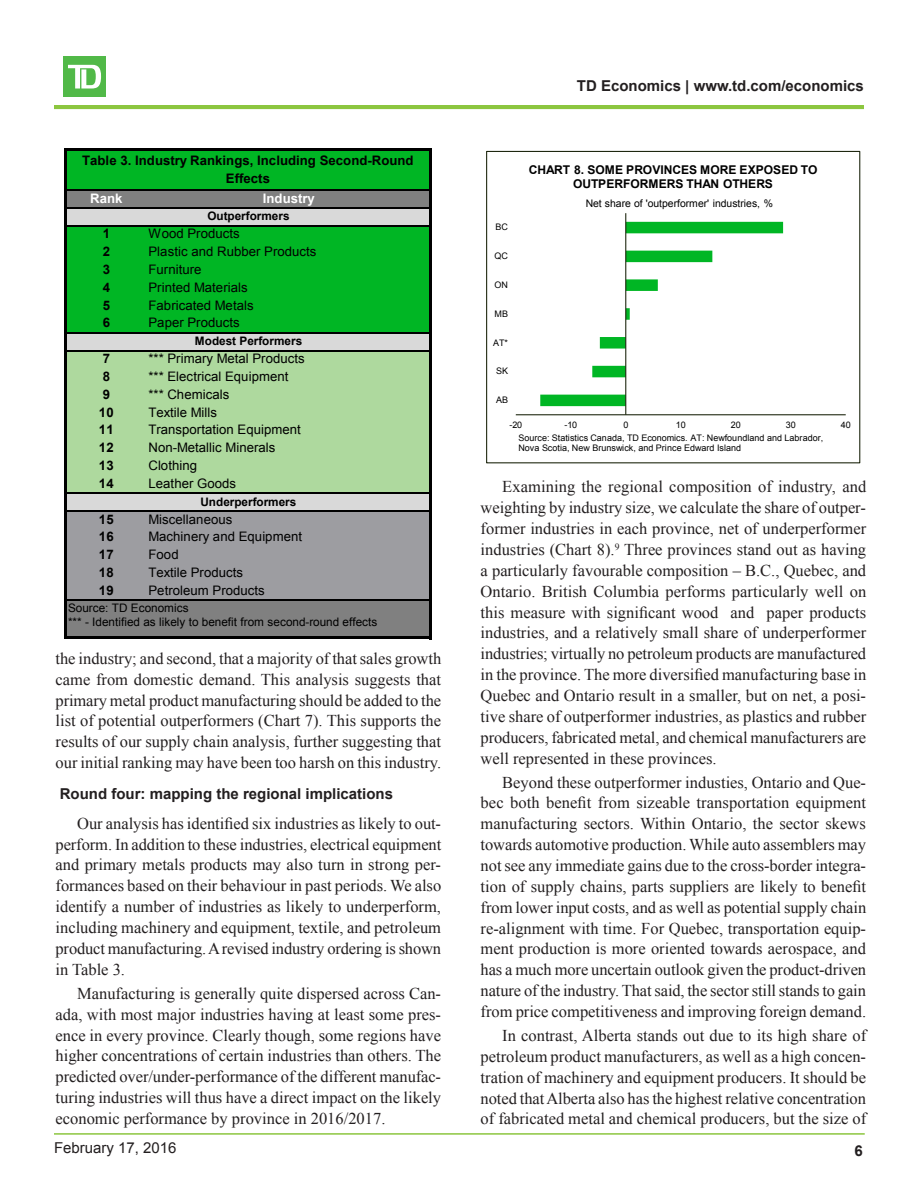
<style>
.page{position:relative;width:918px;height:1188px;background:#fff}
.page>*{position:absolute;margin:0;border:0;box-sizing:border-box;transform-origin:0 0}
.lead_-_para{font:16.5px/20.9px "Times New Roman";color:#231f20;text-align:justify}
.lead_-_subhead{font:700 15px "Arial";color:#231f20}
.t1{font:15px "Arial";color:#231f20}
.t2{font:13.05px "Arial";letter-spacing:.005em;color:#000}
.t3{font:700 13.05px/17.1px "Arial";color:#000;text-align:center}
.t4{font:700 13.05px "Arial";color:#fff}
.t5{font:700 12px/13.6px "Arial";color:#000;text-align:center}
.t6{font:11.7px/14.9px "Arial";color:#000}
.t7{font:700 11.7px "Arial";color:#000}
.t8{font:10.5px "Arial";letter-spacing:-.005em;color:#000}
.t9{font:9px/10.2px "Arial";letter-spacing:.005em;color:#000}
</style>
<div class="page">
<div style="left:64px;top:57px;width:42px;height:40px;background:#51b948"></div>
<svg style="left:68px;top:65px;width:33px;height:24px"></svg>
<hr style="left:54px;top:1133px;width:811px;height:2px;background:#8cc63f">
<hr style="left:54px;top:108px;width:810px;height:1px;background:#8cc63f">
<hr style="left:54px;top:105px;width:810px;height:3px;background:#8cc63f">
<div style="left:66px;top:151px;width:364px;height:39px;background:#00b624"></div>
<div style="left:66px;top:190px;width:364px;height:18px;background:#808080"></div>
<div style="left:66px;top:208px;width:364px;height:18px;background:#d9d9d9"></div>
<div style="left:66px;top:226px;width:364px;height:107px;background:#00b624"></div>
<div style="left:66px;top:333px;width:364px;height:18px;background:#d9d9d9"></div>
<div style="left:66px;top:351px;width:364px;height:142px;background:#aed99e"></div>
<div style="left:66px;top:493px;width:364px;height:18px;background:#d9d9d9"></div>
<div style="left:66px;top:511px;width:364px;height:89px;background:#9d9da1"></div>
<div style="left:66px;top:600px;width:364px;height:38px;background:#808080"></div>
<hr style="left:64px;top:149px;width:3px;height:490px;background:#000">
<hr style="left:429px;top:151px;width:2px;height:488px;background:#000">
<hr style="left:67px;top:149px;width:364px;height:2px;background:#000">
<hr style="left:67px;top:189px;width:362px;height:2px;background:#000">
<hr style="left:67px;top:207px;width:362px;height:2px;background:#000">
<hr style="left:67px;top:225px;width:362px;height:1px;background:#000">
<hr style="left:67px;top:332px;width:362px;height:1px;background:#000">
<hr style="left:67px;top:350px;width:362px;height:1px;background:#000">
<hr style="left:67px;top:492px;width:362px;height:2px;background:#000">
<hr style="left:67px;top:510px;width:362px;height:2px;background:#000">
<hr style="left:67px;top:599px;width:362px;height:2px;background:#000">
<hr style="left:67px;top:637px;width:364px;height:2px;background:#000">
<svg style="left:540px;top:222px;width:243px;height:184px"></svg>
<hr style="left:516px;top:414px;width:330px;height:1px;background:#1a230b">
<hr style="left:625px;top:213px;width:1px;height:202px;background:#1a230b">
<div style="left:486px;top:151px;width:374px;height:312px;border:1px solid #1a230b"></div>
<p class="t3" style="left:82px;top:153px;width:333px">Table 3. Industry Rankings, Including Second-Round<br>Effects</p>
<p class="t7" style="left:207px;top:209px;width:84px">Outperformers</p>
<p class="t4" style="left:90px;top:189px;width:34px">Rank</p>
<p class="t4" style="left:263px;top:189px;width:54px">Industry</p>
<p class="t3" style="left:103px;top:226px;width:9px">1</p>
<p class="t2" style="left:149px;top:225px;width:93px">Wood Products</p>
<p class="t3" style="left:103px;top:243px;width:9px">2</p>
<p class="t2" style="left:149px;top:243px;width:170px">Plastic and Rubber Products</p>
<p class="t3" style="left:103px;top:261px;width:9px">3</p>
<p class="t2" style="left:149px;top:261px;width:54px">Furniture</p>
<p class="t3" style="left:103px;top:279px;width:9px">4</p>
<p class="t2" style="left:149px;top:279px;width:101px">Printed Materials</p>
<p class="t3" style="left:103px;top:297px;width:9px">5</p>
<p class="t2" style="left:149px;top:296px;width:107px">Fabricated Metals</p>
<p class="t3" style="left:103px;top:315px;width:9px">6</p>
<p class="t2" style="left:149px;top:314px;width:93px">Paper Products</p>
<p class="t3" style="left:103px;top:350px;width:9px">7</p>
<p class="t2" style="left:149px;top:350px;width:158px">*** Primary Metal Products</p>
<p class="t3" style="left:103px;top:368px;width:9px">8</p>
<p class="t2" style="left:149px;top:368px;width:142px">*** Electrical Equipment</p>
<p class="t3" style="left:103px;top:386px;width:9px">9</p>
<p class="t2" style="left:149px;top:386px;width:82px">*** Chemicals</p>
<p class="t3" style="left:99px;top:404px;width:16px">10</p>
<p class="t2" style="left:149px;top:403px;width:70px">Textile Mills</p>
<p class="t3" style="left:99px;top:422px;width:16px">11</p>
<p class="t2" style="left:149px;top:421px;width:154px">Transportation Equipment</p>
<p class="t3" style="left:99px;top:439px;width:16px">12</p>
<p class="t2" style="left:149px;top:439px;width:128px">Non-Metallic Minerals</p>
<p class="t3" style="left:99px;top:457px;width:16px">13</p>
<p class="t2" style="left:149px;top:457px;width:50px">Clothing</p>
<p class="t3" style="left:99px;top:475px;width:16px">14</p>
<p class="t2" style="left:149px;top:475px;width:89px">Leather Goods</p>
<p class="t3" style="left:99px;top:511px;width:16px">15</p>
<p class="t2" style="left:149px;top:510px;width:85px">Miscellaneous</p>
<p class="t3" style="left:99px;top:529px;width:16px">16</p>
<p class="t2" style="left:149px;top:528px;width:155px">Machinery and Equipment</p>
<p class="t3" style="left:99px;top:546px;width:16px">17</p>
<p class="t2" style="left:149px;top:546px;width:32px">Food</p>
<p class="t3" style="left:99px;top:564px;width:16px">18</p>
<p class="t2" style="left:149px;top:564px;width:96px">Textile Products</p>
<p class="t3" style="left:99px;top:582px;width:16px">19</p>
<p class="t2" style="left:149px;top:582px;width:118px">Petroleum Products</p>
<p class="t7" style="left:195px;top:333px;width:109px">Modest Performers</p>
<p class="t7" style="left:201px;top:494px;width:97px">Underperformers</p>
<p class="t6" style="left:68px;top:600px;width:311px">Source: TD Economics<br>*** - Identified as likely to benefit from second-round effects</p>
<p class="lead_-_para" style="left:56px;top:648px;width:387px">the industry; and second, that a majority of that sales growth came from domestic demand. This analysis suggests that primary metal product manufacturing should be added to the list of potential outperformers (Chart 7). This supports the results of our supply chain analysis, further suggesting that our initial ranking may have been too harsh on this industry.</p>
<p class="lead_-_subhead" style="left:60px;top:784px;width:335px">Round four: mapping the regional implications</p>
<p class="lead_-_para" style="left:56px;top:813px;width:387px;text-indent:22px">Our analysis has identified six industries as likely to out&shy;perform. In addition to these industries, electrical equipment and primary metals products may also turn in strong per&shy;formances based on their behaviour in past periods. We also identify a number of industries as likely to underperform, including machinery and equipment, textile, and petroleum product manufacturing. A revised industry ordering is shown in Table 3.</p>
<p class="lead_-_para" style="left:56px;top:983px;width:387px;text-indent:22px">Manufacturing is generally quite dispersed across Can&shy;ada, with most major industries having at least some pres&shy;ence in every province. Clearly though, some regions have higher concentrations of certain industries than others. The predicted over/under-performance of the different manufac&shy;turing industries will thus have a direct impact on the likely economic performance by province in 2016/2017.</p>
<p class="lead_-_subhead" style="left:577px;top:76px;width:289px">TD Economics | www.td.com/economics</p>
<p class="t5" style="left:529px;top:163px;width:290px">CHART 8. SOME PROVINCES MORE EXPOSED TO<br>OUTPERFORMERS THAN OTHERS</p>
<p class="t9" style="left:496px;top:222px;width:14px">BC</p>
<p class="t9" style="left:495px;top:251px;width:15px">QC</p>
<p class="t9" style="left:495px;top:280px;width:15px">ON</p>
<p class="t9" style="left:495px;top:309px;width:15px">MB</p>
<p class="t9" style="left:493px;top:337px;width:17px">AT*</p>
<p class="t9" style="left:496px;top:366px;width:13px">SK</p>
<p class="t9" style="left:496px;top:395px;width:13px">AB</p>
<p class="t8" style="left:586px;top:196px;width:189px">Net share of 'outperformer' industries, %</p>
<p class="t9" style="left:509px;top:420px;width:14px">-20</p>
<p class="t9" style="left:564px;top:420px;width:14px">-10</p>
<p class="t9" style="left:623px;top:420px;width:7px">0</p>
<p class="t9" style="left:676px;top:420px;width:12px">10</p>
<p class="t9" style="left:731px;top:420px;width:12px">20</p>
<p class="t9" style="left:786px;top:420px;width:12px">30</p>
<p class="t9" style="left:841px;top:420px;width:12px">40</p>
<p class="t9" style="left:518px;top:433px;width:306px">Source: Statistics Canada, TD Economics. AT: Newfoundland and Labrador,<br>Nova Scotia, New Brunswick, and Prince Edward Island</p>
<p class="lead_-_para" style="left:481px;top:476px;width:387px;text-indent:22px">Examining the regional composition of industry, and weighting by industry size, we calculate the share of outper&shy;former industries in each province, net of underperformer industries (Chart 8).<sup>9</sup> Three provinces stand out as having a particularly favourable composition – B.C., Quebec, and Ontario. British Columbia performs particularly well on this measure with significant wood and paper products industries, and a relatively small share of underperformer industries; virtually no petroleum products are manufactured in the province. The more diversified manufacturing base in Quebec and Ontario result in a smaller, but on net, a posi&shy;tive share of outperformer industries, as plastics and rubber producers, fabricated metal, and chemical manufacturers are well represented in these provinces.</p>
<p class="lead_-_para" style="left:481px;top:771px;width:387px;text-indent:22px">Beyond these outperformer industies, Ontario and Que&shy;bec both benefit from sizeable transportation equipment manufacturing sectors. Within Ontario, the sector skews towards automotive production. While auto assemblers may not see any immediate gains due to the cross-border integra&shy;tion of supply chains, parts suppliers are likely to benefit from lower input costs, and as well as potential supply chain re-alignment with time. For Quebec, transportation equip&shy;ment production is more oriented towards aerospace, and has a much more uncertain outlook given the product-driven nature of the industry. That said, the sector still stands to gain from price competitiveness and improving foreign demand.</p>
<p class="lead_-_para" style="left:481px;top:1025px;width:387px;text-indent:22px">In contrast, Alberta stands out due to its high share of petroleum product manufacturers, as well as a high concen&shy;tration of machinery and equipment producers. It should be noted that Alberta also has the highest relative concentration of fabricated metal and chemical producers, but the size of</p>
<p class="t1" style="left:54px;top:1138px;width:124px">February 17, 2016</p>
<p class="lead_-_subhead" style="left:855px;top:1141px;width:10px">6</p>
</div>
